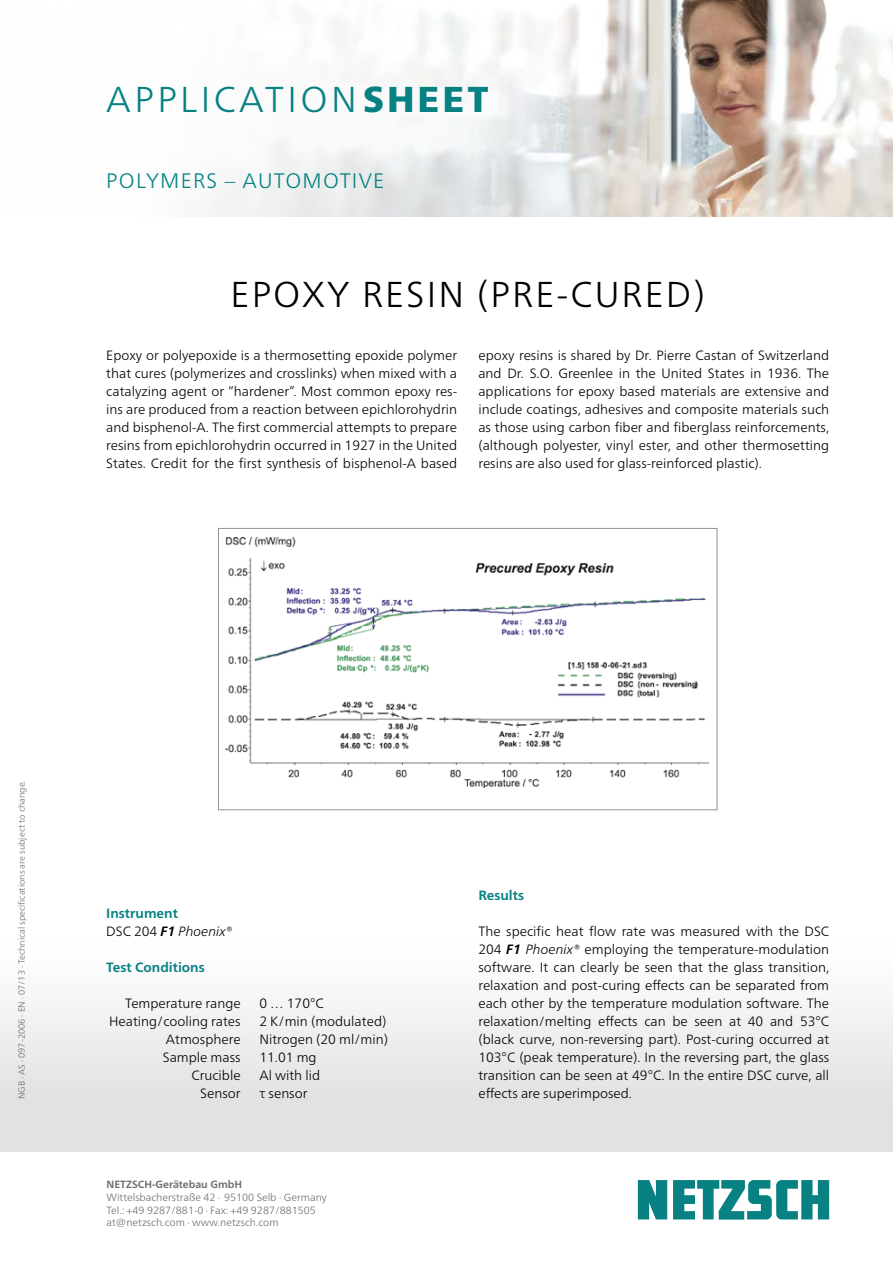
<style>
.page{position:relative;width:893px;height:1263px;background:#fff}
.page>*{position:absolute;margin:0;border:0;box-sizing:border-box;transform-origin:0 0}
.Sheet_Headline{font:300 36px "Frutiger Neue LTW1 G";letter-spacing:.06em;color:#000}
.t1{font:300 36px "Frutiger Neue LTW1 G";letter-spacing:.095em;color:#078182}
.t2{font:300 21px "Frutiger Neue LTW1 G";letter-spacing:.06em;color:#078182}
.Sheet_Zwischenübersc{font:300 13.5px/18px "Frutiger Neue LTW1 G";color:#000;text-align:justify}
.Sheet_Zwischenübersc-2{font:700 13.5px "Frutiger Neue LTW1 G";color:#078182}
.t3{font:300 10.5px/12.8px "Frutiger Neue LTW1 G";color:#6d6e70}
.t4{font:700 10.5px "Frutiger Neue LTW1 G";color:#6d6e70}
.Sheet_Bildunterschri{font:300 9px "Frutiger Neue LTW1 G";color:#6d6e70}
.s1{font-weight:900}
.s2{font-weight:700;font-style:italic}
.s3{font-style:italic}
</style>
<div class="page">
<img style="left:210px;top:0;width:683px;height:216px">
<svg style="left:638px;top:1180px;width:191px;height:39px"></svg>
<img style="left:226px;top:537px;width:482px;height:251px">
<div style="left:218px;top:528px;width:499px;height:282px;border:1px solid #929496"></div>
<h1 class="t1" style="left:106px;top:78px;width:384px">APPLICATION<span class="s1">SHEET</span></h1>
<p class="t2" style="left:106px;top:168px;width:279px">POLYMERS – AUTOMOTIVE</p>
<p class="Sheet_Headline" style="left:231px;top:272px;width:476px">EPOXY RESIN (PRE-CURED)</p>
<p class="Sheet_Zwischenübersc" style="left:106px;top:346px;width:352px">Epoxy or polyepoxide is a thermosetting epoxide polymer that cures (polymerizes and crosslinks) when mixed with a catalyzing agent or “hardener”. Most common epoxy res&shy;ins are produced from a reaction between epichlorohydrin and bisphenol-A. The first commercial attempts to prepare resins from epichlorohydrin occurred in 1927 in the United States. Credit for the first synthesis of bisphenol-A based</p>
<p class="Sheet_Zwischenübersc" style="left:478px;top:346px;width:352px">epoxy resins is shared by Dr. Pierre Castan of Switzerland and Dr. S.O. Greenlee in the United States in 1936. The applications for epoxy based materials are extensive and include coatings, adhesives and composite materials such as those using carbon fiber and fiberglass reinforcements, (although polyester, vinyl ester, and other thermosetting resins are also used for glass-reinforced plastic).</p>
<p class="Sheet_Bildunterschri" style="left:16px;top:1099px;width:320px;rotate:-90deg">NGB ∙ AS ∙ 097-2006 ∙ EN ∙ 07/13 ∙ Technical specifications are subject to change.</p>
<p class="Sheet_Zwischenübersc-2" style="left:106px;top:905px;width:73px">Instrument</p>
<p class="Sheet_Zwischenübersc" style="left:106px;top:922px;width:128px">DSC 204 <span class="s2">F1</span> <span class="s3">Phoenix</span>®</p>
<p class="Sheet_Zwischenübersc-2" style="left:106px;top:959px;width:100px">Test Conditions</p>
<p class="Sheet_Zwischenübersc" style="left:125px;top:994px;width:117px">Temperature range</p>
<p class="Sheet_Zwischenübersc" style="left:109px;top:1012px;width:133px">Heating/cooling rates</p>
<p class="Sheet_Zwischenübersc" style="left:166px;top:1030px;width:76px">Atmosphere</p>
<p class="Sheet_Zwischenübersc" style="left:163px;top:1048px;width:79px">Sample mass</p>
<p class="Sheet_Zwischenübersc" style="left:191px;top:1066px;width:51px">Crucible</p>
<p class="Sheet_Zwischenübersc" style="left:200px;top:1084px;width:42px">Sensor</p>
<p class="Sheet_Zwischenübersc" style="left:259px;top:994px;width:66px">0 … 170°C</p>
<p class="Sheet_Zwischenübersc" style="left:259px;top:1012px;width:129px">2 K/min (modulated)</p>
<p class="Sheet_Zwischenübersc" style="left:259px;top:1030px;width:130px">Nitrogen (20 ml/min)<br>11.01 mg</p>
<p class="Sheet_Zwischenübersc" style="left:259px;top:1066px;width:62px">Al with lid</p>
<p class="Sheet_Zwischenübersc" style="left:259px;top:1084px;width:50px">τ sensor</p>
<p class="t4" style="left:107px;top:1178px;width:137px">NETZSCH-Gerätebau GmbH</p>
<p class="t3" style="left:107px;top:1191px;width:222px">Wittelsbacherstraße 42 ∙ 95100 Selb ∙ Germany<br>Tel.: +49 9287/881-0 ∙ Fax: +49 9287/881505 at@netzsch.com ∙ www.netzsch.com</p>
<p class="Sheet_Zwischenübersc-2" style="left:478px;top:887px;width:47px">Results</p>
<p class="Sheet_Zwischenübersc" style="left:478px;top:922px;width:352px">The specific heat flow rate was measured with the DSC 204 <span class="s2">F1</span> <span class="s3">Phoenix®</span> employing the temperature-modulation software. It can clearly be seen that the glass transition, relaxation and post-curing effects can be separated from each other by the temperature modulation software. The relaxation/melting effects can be seen at 40 and 53°C (black curve, non-reversing part). Post-curing occurred at 103°C (peak temperature). In the reversing part, the glass transition can be seen at 49°C. In the entire DSC curve, all effects are superimposed.</p>
</div>
